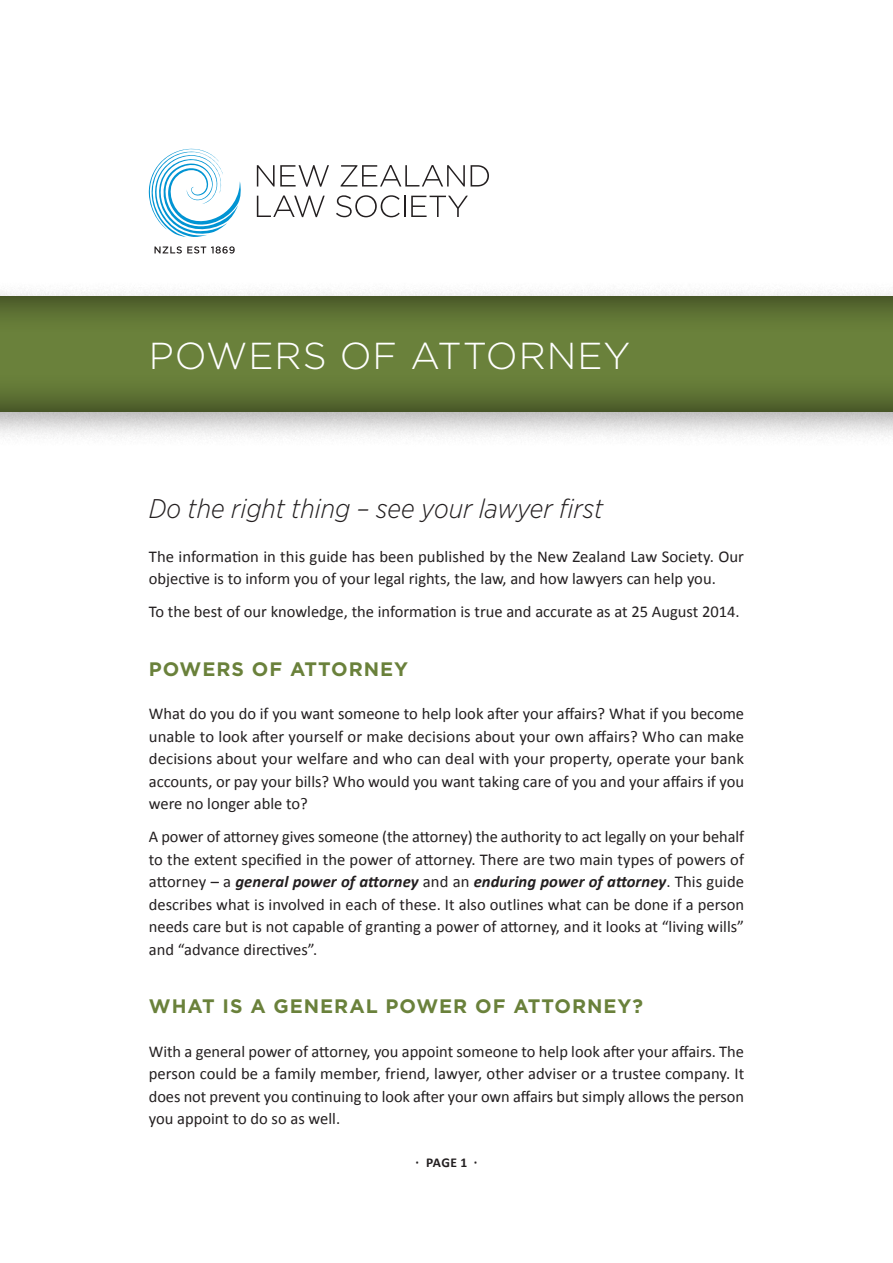
<style>
.page{position:relative;width:893px;height:1263px;background:#fff}
.page>*{position:absolute;margin:0;border:0;box-sizing:border-box;transform-origin:0 0}
.Body{font:300 37.5px "Gotham";letter-spacing:.025em;color:#fff}
.Body-2{font:italic 300 27px "Gotham Narrow";color:#231f20}
.Running_Head{font:700 19.5px "Gotham";letter-spacing:.05em;color:#6a813b}
.Body-3{font:16.5px/22.5px "Calibri";color:#231f20;text-align:justify}
.t1{font:700 13.5px "Calibri";color:#231f20}
.s1{font-weight:700;font-style:italic}
</style>
<div class="page">
<div style="left:0;top:282px;width:893px;height:165px;background:#231f20;opacity:.35"></div>
<div style="left:0;top:293px;width:893px;height:121px;background:#231f20;opacity:.8"></div>
<svg style="left:148px;top:148px;width:93px;height:89px"></svg>
<svg style="left:154px;top:246px;width:81px;height:8px"></svg>
<svg style="left:257px;top:165px;width:72px;height:22px"></svg>
<svg style="left:341px;top:165px;width:124px;height:22px"></svg>
<svg style="left:471px;top:165px;width:18px;height:22px"></svg>
<svg style="left:257px;top:195px;width:68px;height:22px"></svg>
<svg style="left:336px;top:195px;width:69px;height:22px"></svg>
<svg style="left:411px;top:196px;width:57px;height:21px"></svg>
<p class="Body" style="left:149px;top:332px;width:483px">POWERS OF ATTORNEY</p>
<p class="Body-2" style="left:149px;top:492px;width:456px">Do the right thing – see your lawyer first</p>
<p class="Body-3" style="left:149px;top:545px;width:597px">The information in this guide has been published by the New Zealand Law Society. Our objective is to inform you of your legal rights, the law, and how lawyers can help you.</p>
<p class="Body-3" style="left:149px;top:600px;width:592px">To the best of our knowledge, the information is true and accurate as at 25 August 2014.</p>
<p class="Running_Head" style="left:149px;top:656px;width:261px">POWERS OF ATTORNEY</p>
<p class="Body-3" style="left:149px;top:702px;width:597px">What do you do if you want someone to help look after your affairs? What if you become unable to look after yourself or make decisions about your own affairs? Who can make decisions about your welfare and who can deal with your property, operate your bank accounts, or pay your bills? Who would you want taking care of you and your affairs if you were no longer able to?</p>
<p class="Body-3" style="left:149px;top:825px;width:597px">A power of attorney gives someone (the attorney) the authority to act legally on your behalf to the extent specified in the power of attorney. There are two main types of powers of attorney – a <span class="s1">general power of attorney</span> and an <span class="s1">enduring power of attorney</span>. This guide describes what is involved in each of these. It also outlines what can be done if a person needs care but is not capable of granting a power of attorney, and it looks at “living wills” and “advance directives”.</p>
<p class="Running_Head" style="left:149px;top:993px;width:496px">WHAT IS A GENERAL POWER OF ATTORNEY?</p>
<p class="Body-3" style="left:149px;top:1040px;width:597px">With a general power of attorney, you appoint someone to help look after your affairs. The person could be a family member, friend, lawyer, other adviser or a trustee company. It does not prevent you continuing to look after your own affairs but simply allows the person you appoint to do so as well.</p>
<p class="t1" style="left:415px;top:1154px;width:64px">· PAGE 1 ·</p>
</div>
